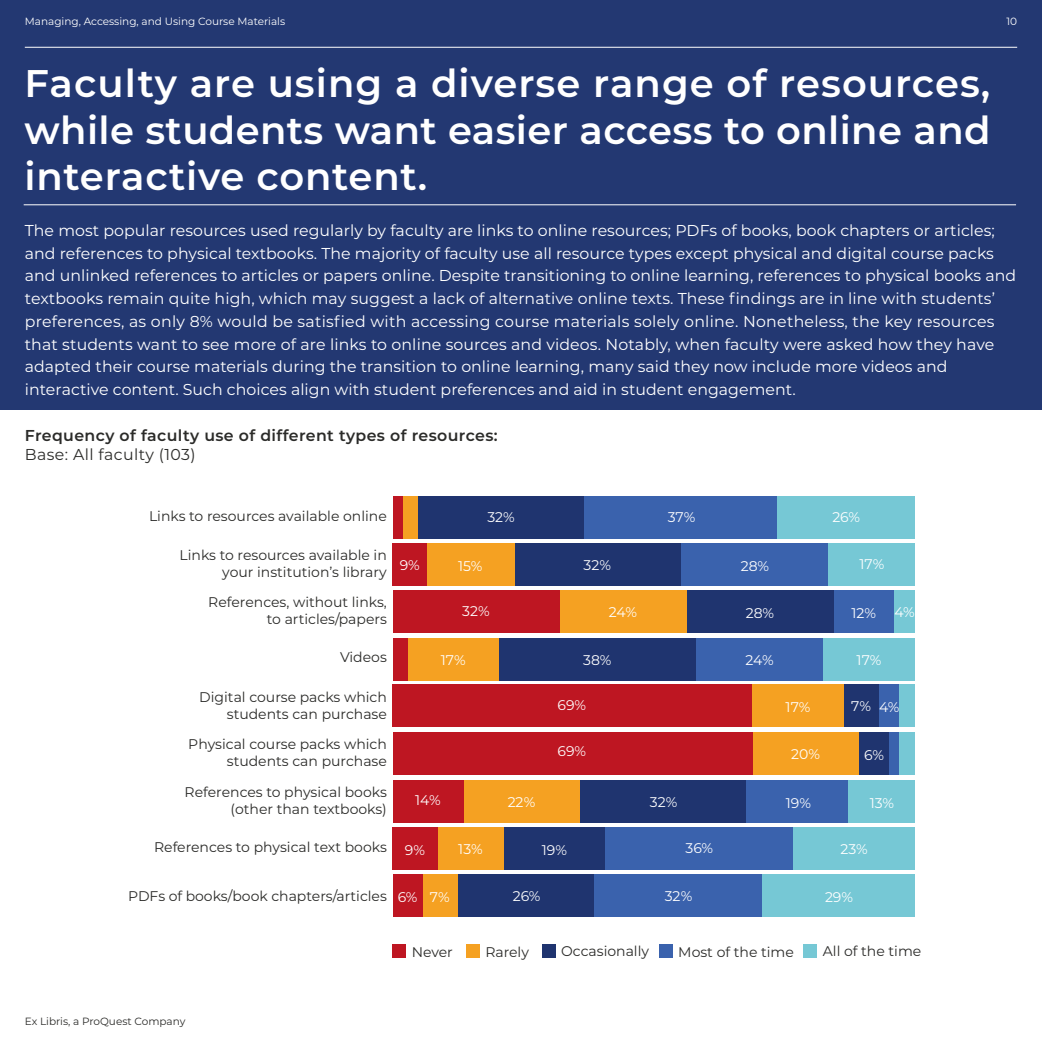
<style>
.page{position:relative;width:1042px;height:1042px;background:#fff}
.page>*{position:absolute;margin:0;border:0;box-sizing:border-box;transform-origin:0 0}
.t1{font:600 38.5px/46.2px "Montserrat";letter-spacing:.01em;color:#fff;text-align:justify}
.t2{font:15.75px/22.8px "Montserrat";letter-spacing:.005em;color:#fff}
.t3{font:600 15.75px "Montserrat";letter-spacing:.025em;color:#2b2b29}
.t4{font:15.75px "Montserrat";letter-spacing:.025em;color:#2b2b29}
.t5{font:14px/16.8px "Montserrat";color:#2b2b29;text-align:right}
.t6{font:14px "Montserrat";color:#fff}
.t7{font:10.5px "Montserrat";color:#fff}
.t8{font:10.5px "Montserrat";color:#2b2b29}
</style>
<div class="page">
<div style="left:0;top:0;width:1042px;height:410px;background:#233872"></div>
<hr style="left:25px;top:47px;width:992px;height:1px;background:#fff">
<hr style="left:24px;top:204px;width:992px;height:1px;background:#fff">
<div style="left:417px;top:496px;width:168px;height:42px;background:#1f346f"></div>
<div style="left:514px;top:543px;width:167px;height:42px;background:#1f346f"></div>
<div style="left:686px;top:590px;width:148px;height:42px;background:#1f346f"></div>
<div style="left:499px;top:638px;width:197px;height:42px;background:#1f346f"></div>
<div style="left:843px;top:685px;width:36px;height:42px;background:#1f346f"></div>
<div style="left:859px;top:732px;width:30px;height:42px;background:#1f346f"></div>
<div style="left:580px;top:780px;width:167px;height:42px;background:#1f346f"></div>
<div style="left:503px;top:827px;width:102px;height:42px;background:#1f346f"></div>
<div style="left:458px;top:874px;width:137px;height:42px;background:#1f346f"></div>
<div style="left:585px;top:496px;width:193px;height:42px;background:#3a62ad"></div>
<div style="left:681px;top:543px;width:147px;height:42px;background:#3a62ad"></div>
<div style="left:834px;top:590px;width:60px;height:42px;background:#3a62ad"></div>
<div style="left:696px;top:638px;width:127px;height:42px;background:#3a62ad"></div>
<div style="left:879px;top:685px;width:20px;height:42px;background:#3a62ad"></div>
<div style="left:889px;top:732px;width:10px;height:42px;background:#3a62ad"></div>
<div style="left:746px;top:780px;width:103px;height:42px;background:#3a62ad"></div>
<div style="left:605px;top:827px;width:188px;height:42px;background:#3a62ad"></div>
<div style="left:595px;top:874px;width:168px;height:42px;background:#3a62ad"></div>
<div style="left:778px;top:496px;width:137px;height:42px;background:#76c8d5"></div>
<div style="left:828px;top:543px;width:87px;height:42px;background:#76c8d5"></div>
<div style="left:894px;top:590px;width:21px;height:42px;background:#76c8d5"></div>
<div style="left:823px;top:638px;width:92px;height:42px;background:#76c8d5"></div>
<div style="left:899px;top:685px;width:16px;height:42px;background:#76c8d5"></div>
<div style="left:899px;top:732px;width:16px;height:42px;background:#76c8d5"></div>
<div style="left:848px;top:780px;width:67px;height:42px;background:#76c8d5"></div>
<div style="left:793px;top:827px;width:122px;height:42px;background:#76c8d5"></div>
<div style="left:763px;top:874px;width:152px;height:42px;background:#76c8d5"></div>
<div style="left:402px;top:496px;width:15px;height:42px;background:#f5a122"></div>
<div style="left:427px;top:543px;width:87px;height:42px;background:#f5a122"></div>
<div style="left:559px;top:590px;width:127px;height:42px;background:#f5a122"></div>
<div style="left:407px;top:638px;width:92px;height:42px;background:#f5a122"></div>
<div style="left:752px;top:685px;width:91px;height:42px;background:#f5a122"></div>
<div style="left:752px;top:732px;width:107px;height:42px;background:#f5a122"></div>
<div style="left:463px;top:780px;width:117px;height:42px;background:#f5a122"></div>
<div style="left:437px;top:827px;width:67px;height:42px;background:#f5a122"></div>
<div style="left:422px;top:874px;width:36px;height:42px;background:#f5a122"></div>
<div style="left:393px;top:496px;width:9px;height:42px;background:#be1622"></div>
<div style="left:393px;top:543px;width:34px;height:42px;background:#be1622"></div>
<div style="left:393px;top:590px;width:166px;height:42px;background:#be1622"></div>
<div style="left:393px;top:638px;width:14px;height:42px;background:#be1622"></div>
<div style="left:393px;top:685px;width:359px;height:42px;background:#be1622"></div>
<div style="left:393px;top:732px;width:359px;height:42px;background:#be1622"></div>
<div style="left:393px;top:780px;width:70px;height:42px;background:#be1622"></div>
<div style="left:393px;top:827px;width:45px;height:42px;background:#be1622"></div>
<div style="left:393px;top:874px;width:29px;height:42px;background:#be1622"></div>
<div style="left:393px;top:944px;width:13px;height:13px;background:#be1622"></div>
<div style="left:466px;top:944px;width:14px;height:13px;background:#f5a122"></div>
<div style="left:542px;top:944px;width:13px;height:13px;background:#1f346f"></div>
<div style="left:659px;top:944px;width:13px;height:13px;background:#3a62ad"></div>
<div style="left:804px;top:944px;width:13px;height:13px;background:#76c8d5"></div>
<p class="t7" style="left:25px;top:14px;width:262px">Managing, Accessing, and Using Course Materials</p>
<h1 class="t1" style="left:24px;top:59px;width:968px">Faculty are using a diverse range of resources, while students want easier access to online and interactive content.</h1>
<p class="t7" style="left:1006px;top:14px;width:12px">10</p>
<p class="t2" style="left:25px;top:218px;width:993px">The most popular resources used regularly by faculty are links to online resources; PDFs of books, book chapters or articles; and references to physical textbooks. The majority of faculty use all resource types except physical and digital course packs and unlinked references to articles or papers online. Despite transitioning to online learning, references to physical books and textbooks remain quite high, which may suggest a lack of alternative online texts. These findings are in line with students’ preferences, as only 8% would be satisfied with accessing course materials solely online. Nonetheless, the key resources that students want to see more of are links to online sources and videos. Notably, when faculty were asked how they have adapted their course materials during the transition to online learning, many said they now include more videos and interactive content. Such choices align with student preferences and aid in student engagement.</p>
<p class="t3" style="left:25px;top:424px;width:474px">Frequency of faculty use of different types of resources:</p>
<p class="t4" style="left:25px;top:444px;width:172px">Base: All faculty (103)</p>
<p class="t5" style="left:149px;top:507px;width:239px">Links to resources available online</p>
<p class="t5" style="left:179px;top:546px;width:209px">Links to resources available in your institution’s library</p>
<p class="t5" style="left:208px;top:593px;width:180px">References, without links, to articles/papers</p>
<p class="t5" style="left:340px;top:648px;width:48px">Videos</p>
<p class="t5" style="left:199px;top:688px;width:189px">Digital course packs which students can purchase</p>
<p class="t5" style="left:188px;top:735px;width:200px">Physical course packs which students can purchase</p>
<p class="t5" style="left:185px;top:783px;width:204px">References to physical books (other than textbooks)</p>
<p class="t5" style="left:154px;top:838px;width:234px">References to physical text books</p>
<p class="t5" style="left:128px;top:887px;width:260px">PDFs of books/book chapters/articles</p>
<p class="t6" style="left:487px;top:507px;width:29px">32%</p>
<p class="t6" style="left:668px;top:507px;width:29px">37%</p>
<p class="t6" style="left:832px;top:507px;width:29px">26%</p>
<p class="t6" style="left:859px;top:555px;width:26px">17%</p>
<p class="t6" style="left:400px;top:555px;width:22px">9%</p>
<p class="t6" style="left:458px;top:556px;width:26px">15%</p>
<p class="t6" style="left:583px;top:556px;width:29px">32%</p>
<p class="t6" style="left:741px;top:556px;width:30px">28%</p>
<p class="t6" style="left:462px;top:601px;width:29px">32%</p>
<p class="t6" style="left:441px;top:650px;width:26px">17%</p>
<p class="t6" style="left:557px;top:695px;width:30px">69%</p>
<p class="t6" style="left:557px;top:742px;width:30px">69%</p>
<p class="t6" style="left:894px;top:602px;width:22px">4%</p>
<p class="t6" style="left:609px;top:603px;width:30px">24%</p>
<p class="t6" style="left:746px;top:603px;width:30px">28%</p>
<p class="t6" style="left:851px;top:603px;width:26px">12%</p>
<p class="t6" style="left:745px;top:650px;width:30px">24%</p>
<p class="t6" style="left:856px;top:650px;width:26px">17%</p>
<p class="t6" style="left:785px;top:697px;width:26px">17%</p>
<p class="t6" style="left:791px;top:745px;width:30px">20%</p>
<p class="t6" style="left:870px;top:793px;width:26px">13%</p>
<p class="t6" style="left:840px;top:839px;width:29px">23%</p>
<p class="t6" style="left:825px;top:887px;width:30px">29%</p>
<p class="t6" style="left:583px;top:650px;width:30px">38%</p>
<p class="t6" style="left:851px;top:697px;width:50px">7% 4%</p>
<p class="t6" style="left:864px;top:745px;width:21px">6%</p>
<p class="t6" style="left:415px;top:791px;width:27px">14%</p>
<p class="t6" style="left:405px;top:840px;width:22px">9%</p>
<p class="t6" style="left:398px;top:887px;width:54px">6% 7%</p>
<p class="t6" style="left:508px;top:792px;width:29px">22%</p>
<p class="t6" style="left:650px;top:793px;width:29px">32%</p>
<p class="t6" style="left:786px;top:793px;width:27px">19%</p>
<p class="t6" style="left:542px;top:840px;width:27px">19%</p>
<p class="t6" style="left:685px;top:839px;width:29px">36%</p>
<p class="t6" style="left:458px;top:839px;width:26px">13%</p>
<p class="t6" style="left:513px;top:886px;width:29px">26%</p>
<p class="t6" style="left:665px;top:886px;width:29px">32%</p>
<p class="t5" style="left:412px;top:943px;width:43px">Never</p>
<p class="t5" style="left:485px;top:943px;width:45px">Rarely</p>
<p class="t5" style="left:561px;top:942px;width:89px">Occasionally</p>
<p class="t5" style="left:678px;top:942px;width:117px">Most of the time</p>
<p class="t5" style="left:823px;top:942px;width:100px">All of the time</p>
<p class="t8" style="left:25px;top:1014px;width:162px">Ex Libris, a ProQuest Company</p>
</div>
